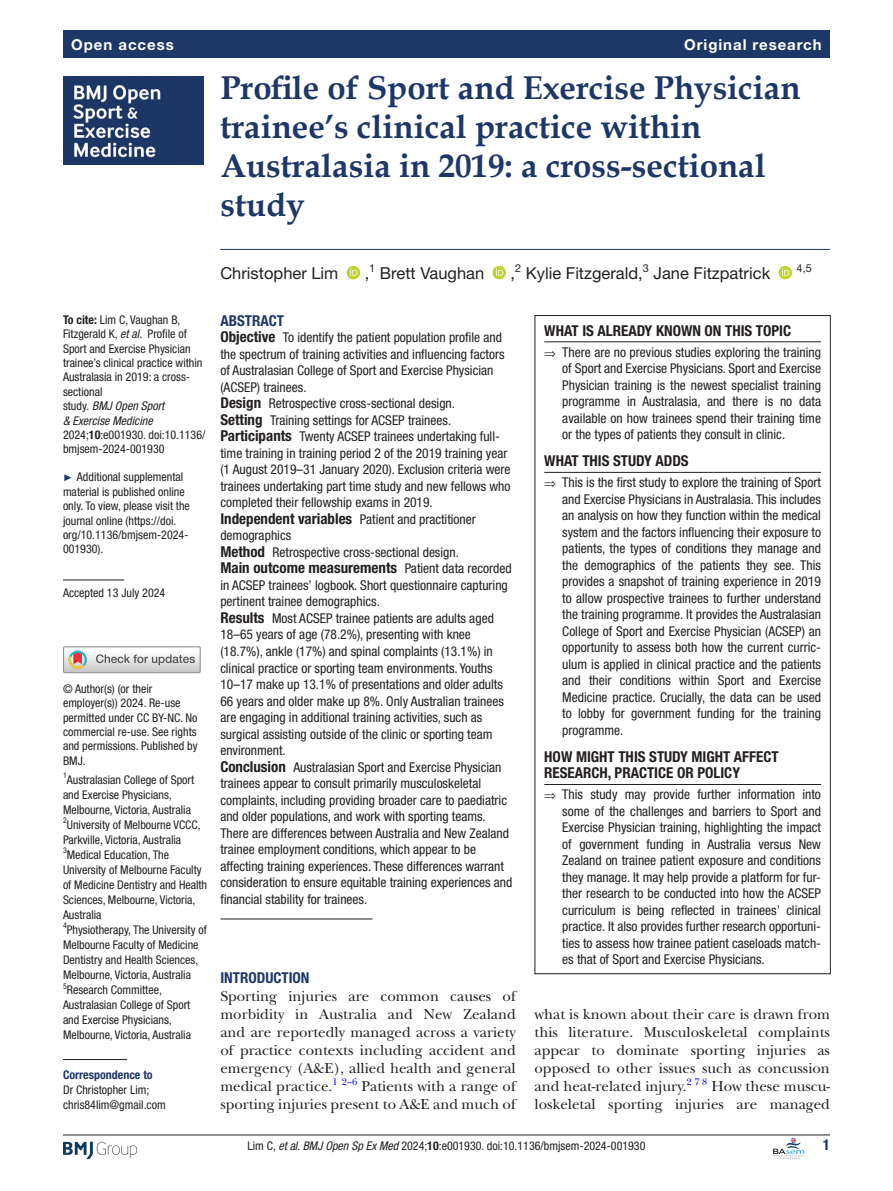
<style>
.page{position:relative;width:893px;height:1191px;background:#fff}
.page>*{position:absolute;margin:0;border:0;box-sizing:border-box;transform-origin:0 0}
.t1{font:700 33px/39px "Book Antiqua";color:#1d3766}
.t2{font:16.5px "Helvetica Neue LT Std";color:#231f20}
.t3{font:15px/18px "New Baskerville";color:#231f20;text-align:justify}
.t4{font:700 condensed 15px/16.5px "Helvetica Neue LT Std";color:#231f20}
.t5{font:700 15px "Helvetica Neue LT Std";letter-spacing:.065em;color:#fff}
.t6{font:700 condensed 15px "Helvetica Neue LT Std";color:#1d3766}
.t7{font:condensed 13.5px/16.5px "Helvetica Neue LT Std";color:#231f20;text-align:justify}
.t8{font:condensed 12px/14.4px "Helvetica Neue LT Std";color:#231f20}
.t9{font:700 condensed 12px "Helvetica Neue LT Std";color:#1d3766}
.t10{font:10.95px "Helvetica Neue LT Std";color:#231f20}
.t11{font:9.9px "New Baskerville";color:#00f}
.t12{font:condensed 7.95px "Helvetica Neue LT Std";color:#231f20}
.s1{font-weight:700}
.s2{font-style:italic}
.s3{font-family:"Arial";font-stretch:normal;font-size:9.75px;color:#1d3766}
.s4{font-weight:700;font-size:15px}
.s5{font-weight:400;font-size:13.5px}
</style>
<div class="page">
<hr style="left:63px;top:1134px;width:767px;height:1px;background:#231f20">
<svg style="left:63px;top:1141px;width:74px;height:18px"></svg>
<svg style="left:773px;top:1137px;width:31px;height:22px"></svg>
<div style="left:63px;top:31px;width:767px;height:27px;background:#1d3766"></div>
<hr style="left:220px;top:249px;width:610px;height:1px;background:#1d3766">
<svg style="left:347px;top:266px;width:13px;height:13px"></svg>
<svg style="left:492px;top:266px;width:14px;height:13px"></svg>
<svg style="left:778px;top:266px;width:14px;height:13px"></svg>
<hr style="left:63px;top:579px;width:61px;height:1px;background:#231f20">
<hr style="left:63px;top:1059px;width:64px;height:1px;background:#231f20">
<div style="left:63px;top:646px;width:138px;height:27px;border:1px solid #969090"></div>
<svg style="left:64px;top:647px;width:136px;height:25px"></svg>
<img style="left:63px;top:77px;width:140px;height:88px">
<hr style="left:220px;top:918px;width:153px;height:1px;background:#231f20">
<hr style="left:544px;top:341px;width:277px;height:1px;background:#231f20">
<hr style="left:544px;top:472px;width:277px;height:1px;background:#231f20">
<hr style="left:544px;top:784px;width:277px;height:1px;background:#231f20">
<p class="t5" style="left:71px;top:35px;width:104px">Open access</p>
<p class="t5" style="left:684px;top:35px;width:139px">Original research</p>
<h1 class="t1" style="left:220px;top:68px;width:582px">Profile of Sport and Exercise Physician trainee’s clinical practice within<br>Australasia in 2019: a cross-sectional study</h1>
<p class="t8" style="left:63px;top:312px;width:144px"><span class="s1">To cite:</span> Lim C, Vaughan B,<br>Fitzgerald K, <span class="s2">et al</span>. Profile of<br>Sport and Exercise Physician trainee’s clinical practice within<br>Australasia in 2019: a cross&shy;sectional<br>study. <span class="s2">BMJ Open Sport<br>&amp; Exercise Medicine<br></span>2024;<span class="s1">10</span>:e001930. doi:10.1136/ bmjsem-2024-001930</p>
<p class="t8" style="left:63px;top:470px;width:128px"><span class="s3">►</span> Additional supplemental material is published online only. To view, please visit the journal online (https://doi. org/10.1136/bmjsem-2024-<br>001930).</p>
<p class="t8" style="left:63px;top:585px;width:104px">Accepted 13 July 2024</p>
<p class="t8" style="left:63px;top:681px;width:136px">© Author(s) (or their employer(s)) 2024. Re-use permitted under CC BY-NC. No commercial re-use. See rights and permissions. Published by<br>BMJ.</p>
<p class="t12" style="left:63px;top:771px;width:5px">1</p>
<p class="t8" style="left:63px;top:772px;width:133px;line-height:15px;text-indent:4px">Australasian College of Sport and Exercise Physicians,<br>Melbourne, Victoria, Australia</p>
<p class="t12" style="left:63px;top:816px;width:5px">2</p>
<p class="t8" style="left:63px;top:817px;width:139px;line-height:15px;text-indent:4px">University of Melbourne VCCC,<br>Parkville, Victoria, Australia</p>
<p class="t12" style="left:63px;top:846px;width:5px">3</p>
<p class="t8" style="left:63px;top:847px;width:146px;line-height:15px;text-indent:4px">Medical Education, The<br>University of Melbourne Faculty of Medicine Dentistry and Health<br>Sciences, Melbourne, Victoria,<br>Australia</p>
<p class="t12" style="left:63px;top:921px;width:5px">4</p>
<p class="t8" style="left:63px;top:922px;width:145px;line-height:15px;text-indent:4px">Physiotherapy, The University of<br>Melbourne Faculty of Medicine<br>Dentistry and Health Sciences,<br>Melbourne, Victoria, Australia</p>
<p class="t12" style="left:63px;top:981px;width:5px">5</p>
<p class="t8" style="left:63px;top:982px;width:130px;line-height:15px;text-indent:4px">Research Committee,<br>Australasian College of Sport and Exercise Physicians,<br>Melbourne, Victoria, Australia</p>
<p class="t9" style="left:63px;top:1068px;width:91px">Correspondence to</p>
<p class="t8" style="left:63px;top:1082px;width:104px;line-height:15px">Dr Christopher Lim; chris84lim@gmail.com</p>
<p class="t10" style="left:369px;top:261px;width:8px">1</p>
<p class="t2" style="left:380px;top:264px;width:106px">Brett Vaughan</p>
<p class="t2" style="left:511px;top:264px;width:6px">,</p>
<p class="t10" style="left:515px;top:261px;width:8px">2</p>
<p class="t2" style="left:526px;top:264px;width:119px">Kylie Fitzgerald,</p>
<p class="t10" style="left:643px;top:261px;width:8px">3</p>
<p class="t2" style="left:653px;top:264px;width:118px">Jane Fitzpatrick</p>
<p class="t10" style="left:797px;top:261px;width:17px">4,5</p>
<p class="t2" style="left:220px;top:264px;width:119px">Christopher Lim</p>
<p class="t2" style="left:365px;top:264px;width:6px">,</p>
<p class="t6" style="left:220px;top:311px;width:65px">ABSTRACT</p>
<p class="t7" style="left:220px;top:329px;width:292px;text-align:left"><span class="s4">Objective</span> To identify the patient population profile and the spectrum of training activities and influencing factors of Australasian College of Sport and Exercise Physician (ACSEP) trainees.<br><span class="s4">Design</span> Retrospective cross-sectional design.<br><span class="s4">Setting</span> Training settings for ACSEP trainees.<br><span class="s4">Participants</span> Twenty ACSEP trainees undertaking full&shy;time training in training period 2 of the 2019 training year (1 August 2019–31 January 2020). Exclusion criteria were trainees undertaking part time study and new fellows who completed their fellowship exams in 2019.<br><span class="s4">Independent variables</span> Patient and practitioner demographics<br><span class="s4">Method</span> Retrospective cross-sectional design.</p>
<p class="t4" style="left:220px;top:559px;width:293px">Main outcome measurements <span class="s5">Patient data recorded</span></p>
<p class="t7" style="left:220px;top:577px;width:293px;text-align:left">in ACSEP trainees’ logbook. Short questionnaire capturing pertinent trainee demographics.<br><span class="s4">Results</span> Most ACSEP trainee patients are adults aged 18–65 years of age (78.2%), presenting with knee (18.7%), ankle (17%) and spinal complaints (13.1%) in clinical practice or sporting team environments. Youths 10–17 make up 13.1% of presentations and older adults 66 years and older make up 8%. Only Australian trainees are engaging in additional training activities, such as surgical assisting outside of the clinic or sporting team environment.<br><span class="s4">Conclusion</span> Australasian Sport and Exercise Physician trainees appear to consult primarily musculoskeletal complaints, including providing broader care to paediatric and older populations, and work with sporting teams.<br>There are differences between Australia and New Zealand trainee employment conditions, which appear to be affecting training experiences. These differences warrant consideration to ensure equitable training experiences and financial stability for trainees.</p>
<p class="t6" style="left:220px;top:969px;width:91px">INTRODUCTION</p>
<p class="t3" style="left:220px;top:987px;width:297px">Sporting injuries are common causes of morbidity in Australia and New Zealand and are reportedly managed across a variety of practice contexts including accident and emergency (A&amp;E), allied health and general medical practice.<sup>1</sup> <sup>2–6</sup> Patients with a range of sporting injuries present to A&amp;E and much of</p>
<p class="t4" style="left:544px;top:322px;width:248px">WHAT IS ALREADY KNOWN ON THIS TOPIC</p>
<p class="t7" style="left:562px;top:343px;width:260px;text-indent:-18px">⇒ There are no previous studies exploring the training of Sport and Exercise Physicians. Sport and Exercise Physician training is the newest specialist training programme in Australasia, and there is no data available on how trainees spend their training time or the types of patients they consult in clinic.</p>
<p class="t4" style="left:544px;top:452px;width:146px">WHAT THIS STUDY ADDS</p>
<p class="t7" style="left:562px;top:474px;width:260px;text-indent:-18px">⇒ This is the first study to explore the training of Sport and Exercise Physicians in Australasia. This includes an analysis on how they function within the medical system and the factors influencing their exposure to patients, the types of conditions they manage and the demographics of the patients they see. This provides a snapshot of training experience in 2019 to allow prospective trainees to further understand the training programme. It provides the Australasian College of Sport and Exercise Physician (ACSEP) an opportunity to assess both how the current curric&shy;ulum is applied in clinical practice and the patients and their conditions within Sport and Exercise Medicine practice. Crucially, the data can be used to lobby for government funding for the training programme.</p>
<p class="t4" style="left:544px;top:748px;width:236px">HOW MIGHT THIS STUDY MIGHT AFFECT<br>RESEARCH, PRACTICE OR POLICY</p>
<p class="t7" style="left:562px;top:786px;width:260px;text-indent:-18px">⇒ This study may provide further information into some of the challenges and barriers to Sport and Exercise Physician training, highlighting the impact of government funding in Australia versus New Zealand on trainee patient exposure and conditions they manage. It may help provide a platform for fur&shy;ther research to be conducted into how the ACSEP curriculum is being reflected in trainees’ clinical practice. It also provides further research opportuni&shy;ties to assess how trainee patient caseloads match&shy;es that of Sport and Exercise Physicians.</p>
<p class="t3" style="left:535px;top:1005px;width:297px">what is known about their care is drawn from this literature. Musculoskeletal complaints appear to dominate sporting injuries as opposed to other issues such as concussion and heat-related injury.</p>
<p class="t11" style="left:687px;top:1075px;width:22px">2 7 8</p>
<p class="t3" style="left:535px;top:1077px;width:297px;text-align:right">How these muscu-<br>loskeletal sporting injuries are managed</p>
<p class="t8" style="left:247px;top:1138px;width:399px">Lim C, <span class="s2">et al</span>. <span class="s2">BMJ Open Sp Ex Med</span> 2024;<span class="s1">10</span>:e001930. doi:10.1136/bmjsem-2024-001930</p>
<p class="t6" style="left:823px;top:1135px;width:9px">1</p>
</div>
